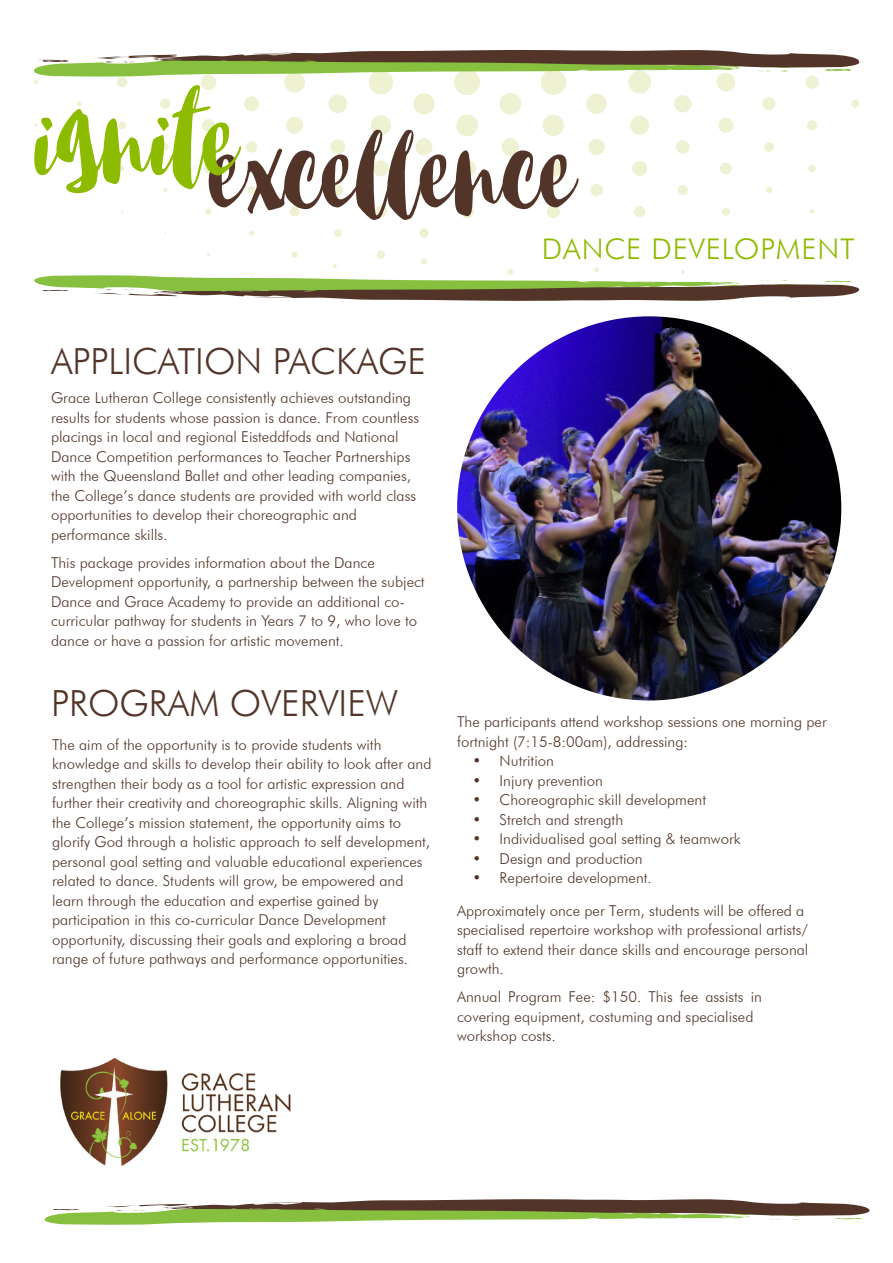
<style>
.page{position:relative;width:893px;height:1263px;background:#fff}
.page>*{position:absolute;margin:0;border:0;box-sizing:border-box;transform-origin:0 0}
.Body{font:300 36px "Futura BT";color:#523528}
.t1{font:300 28.5px "Futura BT";letter-spacing:.03em;color:#8dbb00}
.Body-2{font:300 15px/19.5px "Futura BT";color:#523528}
</style>
<div class="page">
<svg style="left:44px;top:1199px;width:826px;height:26px"></svg>
<div style="left:419px;top:228px;width:10px;height:10px;background:#eef1d2;border-radius:50%"></div>
<div style="left:377px;top:250px;width:8px;height:9px;background:#eef1d2;border-radius:50%"></div>
<div style="left:334px;top:229px;width:8px;height:8px;background:#eef1d2;border-radius:50%"></div>
<svg style="left:249px;top:231px;width:5px;height:5px"></svg>
<svg style="left:34px;top:253px;width:826px;height:48px"></svg>
<svg style="left:33px;top:50px;width:827px;height:170px"></svg>
<img style="left:60px;top:1057px;width:231px;height:110px">
<img style="left:457px;top:316px;width:384px;height:384px;border-radius:192px">
<p class="t1" style="left:542px;top:231px;width:314px">DANCE DEVELOPMENT</p>
<p class="Body" style="left:51px;top:339px;width:377px">APPLICATION PACKAGE</p>
<p class="Body-2" style="left:51px;top:388px;width:370px">Grace Lutheran College consistently achieves outstanding results for students whose passion is dance. From countless placings in local and regional Eisteddfods and National Dance Competition performances to Teacher Partnerships with the Queensland Ballet and other leading companies, the College’s dance students are provided with world class opportunities to develop their choreographic and performance skills.</p>
<p class="Body-2" style="left:51px;top:553px;width:375px">This package provides information about the Dance Development opportunity, a partnership between the subject Dance and Grace Academy to provide an additional co&shy;curricular pathway for students in Years 7 to 9, who love to dance or have a passion for artistic movement.</p>
<p class="Body" style="left:51px;top:681px;width:349px">PROGRAM OVERVIEW</p>
<p class="Body-2" style="left:52px;top:734px;width:381px">The aim of the opportunity is to provide students with knowledge and skills to develop their ability to look after and strengthen their body as a tool for artistic expression and further their creativity and choreographic skills. Aligning with the College’s mission statement, the opportunity aims to glorify God through a holistic approach to self development, personal goal setting and valuable educational experiences related to dance. Students will grow, be empowered and learn through the education and expertise gained by participation in this co-curricular Dance Development opportunity, discussing their goals and exploring a broad range of future pathways and performance opportunities.</p>
<p class="Body-2" style="left:457px;top:712px;width:371px">The participants attend workshop sessions one morning per fortnight (7:15-8:00am), addressing:</p>
<p class="Body-2" style="left:473px;top:751px;width:83px">• Nutrition</p>
<p class="Body-2" style="left:473px;top:771px;width:132px">• Injury prevention</p>
<p class="Body-2" style="left:473px;top:790px;width:235px">• Choreographic skill development</p>
<p class="Body-2" style="left:473px;top:810px;width:152px">• Stretch and strength</p>
<p class="Body-2" style="left:473px;top:829px;width:269px">• Individualised goal setting &amp; teamwork</p>
<p class="Body-2" style="left:473px;top:849px;width:172px">• Design and production</p>
<p class="Body-2" style="left:473px;top:868px;width:181px">• Repertoire development.</p>
<p class="Body-2" style="left:457px;top:900px;width:353px">Approximately once per Term, students will be offered a specialised repertoire workshop with professional artists/ staff to extend their dance skills and encourage personal growth.</p>
<p class="Body-2" style="left:457px;top:987px;width:306px">Annual Program Fee: $150. This fee assists in covering equipment, costuming and specialised workshop costs.</p>
</div>
